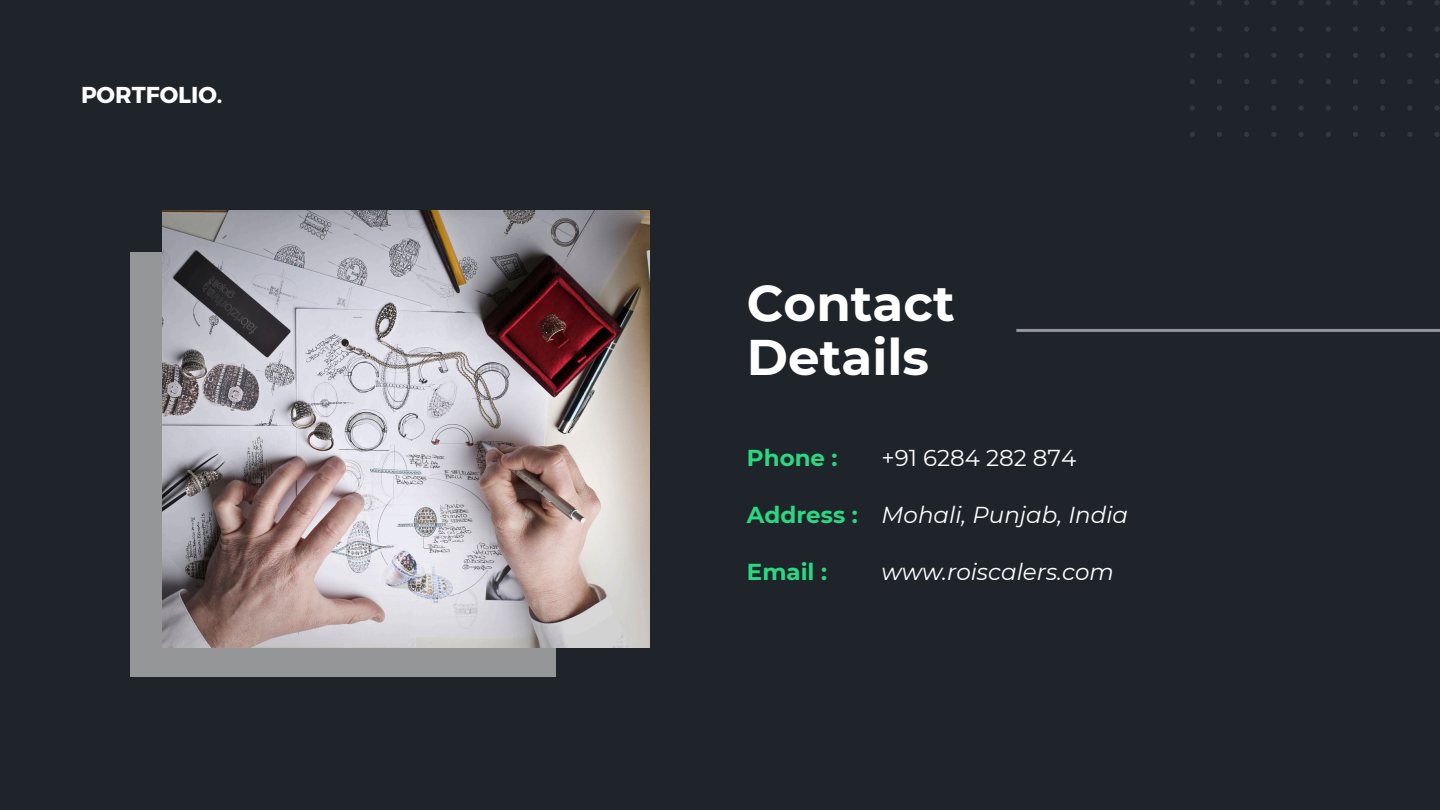
<style>
.page{position:relative;width:1440px;height:810px;background:#1f242b}
.page>*{position:absolute;margin:0;border:0;box-sizing:border-box;transform-origin:0 0}
.t1{font:700 50px/54.8px "Montserrat";color:#fff}
.t2{font:italic 23px "Montserrat";color:#fff}
.t3{font:700 23px "Montserrat";color:#2ad882}
.t4{font:23px "Montserrat";color:#fff}
.t5{font:700 23px "Montserrat";color:#fff}
</style>
<div class="page">
<hr style="left:1016px;top:329px;width:424px;height:3px;background:#959698">
<div style="left:130px;top:253px;width:426px;height:424px;background:#959698"></div>
<img style="left:163px;top:211px;width:486px;height:437px">
<svg style="left:1190px;top:0;width:250px;height:137px"></svg>
<h2 class="t5" style="left:81px;top:80px;width:143px">PORTFOLIO.</h2>
<p class="t1" style="left:747px;top:275px;width:209px">Contact<br>Details</p>
<p class="t3" style="left:747px;top:443px;width:92px">Phone :</p>
<p class="t4" style="left:882px;top:443px;width:196px">+91 6284 282 874</p>
<p class="t3" style="left:747px;top:500px;width:112px">Address :</p>
<p class="t2" style="left:882px;top:500px;width:248px">Mohali, Punjab, India</p>
<p class="t3" style="left:747px;top:557px;width:82px">Email :</p>
<p class="t2" style="left:882px;top:557px;width:234px">www.roiscalers.com</p>
</div>
